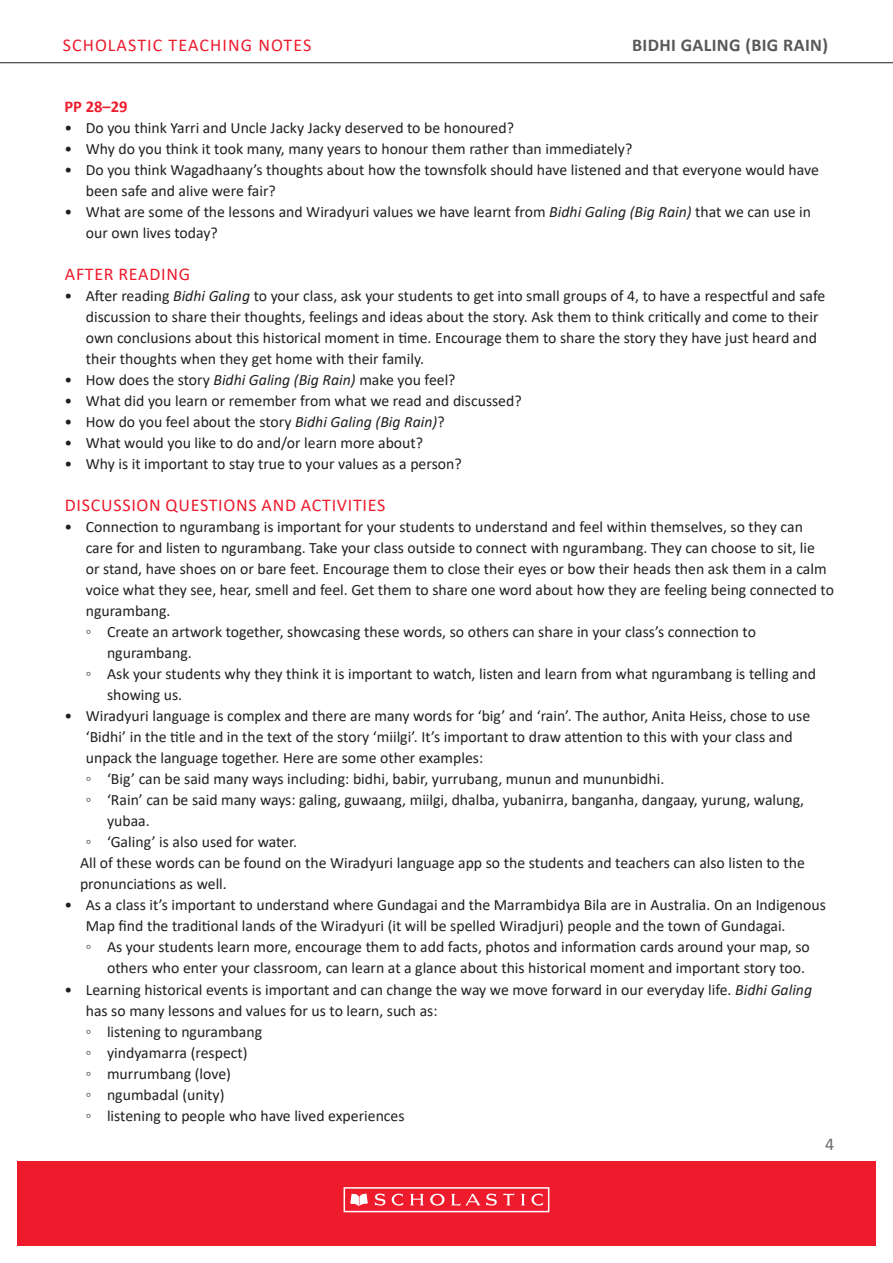
<style>
.page{position:relative;width:893px;height:1263px;background:#fff}
.page>*{position:absolute;margin:0;border:0;box-sizing:border-box;transform-origin:0 0}
.SUB_HEAD_2{font:18px "Calibri";letter-spacing:.04em;color:#ee1b2d}
.SUB_HEAD_2-2{font:18px "Calibri";letter-spacing:.06em;color:#ee1b2d}
.t1{font:700 18px "Calibri";letter-spacing:.02em;color:#57585a}
.t2{font:18px "Calibri";color:#6c6d70}
.SUB_HEAD_3{font:700 16.5px "Calibri";color:#ee1b2d}
.Bullet_points_copy_2{font:15.75px/21px "Calibri";color:#231f20}
.s1{font-style:italic}
</style>
<div class="page">
<div style="left:17px;top:1161px;width:859px;height:85px;background:#ee1b2d"></div>
<div style="left:344px;top:1187px;width:205px;height:25px;border:2px solid #fff"></div>
<svg style="left:350px;top:1193px;width:18px;height:13px"></svg>
<svg style="left:375px;top:1193px;width:28px;height:13px"></svg>
<svg style="left:410px;top:1194px;width:14px;height:11px"></svg>
<svg style="left:521px;top:1194px;width:4px;height:11px"></svg>
<svg style="left:531px;top:1193px;width:12px;height:13px"></svg>
<svg style="left:430px;top:1194px;width:15px;height:11px"></svg>
<svg style="left:451px;top:1193px;width:64px;height:13px"></svg>
<hr style="left:0;top:62px;width:893px;height:1px;background:#231f20">
<p class="SUB_HEAD_2-2" style="left:63px;top:32px;width:250px">SCHOLASTIC TEACHING NOTES</p>
<p class="t1" style="left:632px;top:32px;width:197px">BIDHI GALING (BIG RAIN)</p>
<p class="SUB_HEAD_3" style="left:65px;top:95px;width:64px">PP 28–29</p>
<p class="Bullet_points_copy_2" style="left:65px;top:117px;width:451px">• Do you think Yarri and Uncle Jacky Jacky deserved to be honoured?</p>
<p class="Bullet_points_copy_2" style="left:65px;top:138px;width:569px">• Why do you think it took many, many years to honour them rather than immediately?</p>
<p class="Bullet_points_copy_2" style="left:86px;top:159px;width:735px;text-indent:-21px">• Do you think Wagadhaany’s thoughts about how the townsfolk should have listened and that everyone would have been safe and alive were fair?</p>
<p class="Bullet_points_copy_2" style="left:86px;top:201px;width:727px;text-indent:-21px">• What are some of the lessons and Wiradyuri values we have learnt from <span class="s1">Bidhi Galing (Big Rain)</span> that we can use in our own lives today?</p>
<p class="SUB_HEAD_2" style="left:65px;top:262px;width:127px">AFTER READING</p>
<p class="Bullet_points_copy_2" style="left:86px;top:285px;width:741px;text-indent:-21px">• After reading <span class="s1">Bidhi Galing</span> to your class, ask your students to get into small groups of 4, to have a respectful and safe discussion to share their thoughts, feelings and ideas about the story. Ask them to think critically and come to their own conclusions about this historical moment in time. Encourage them to share the story they have just heard and their thoughts when they get home with their family.</p>
<p class="Bullet_points_copy_2" style="left:65px;top:369px;width:393px">• How does the story <span class="s1">Bidhi Galing (Big Rain)</span> make you feel?</p>
<p class="Bullet_points_copy_2" style="left:65px;top:390px;width:459px">• What did you learn or remember from what we read and discussed?</p>
<p class="Bullet_points_copy_2" style="left:65px;top:411px;width:382px">• How do you feel about the story <span class="s1">Bidhi Galing (Big Rain)</span>?</p>
<p class="Bullet_points_copy_2" style="left:65px;top:432px;width:360px">• What would you like to do and/or learn more about?</p>
<p class="Bullet_points_copy_2" style="left:65px;top:453px;width:399px">• Why is it important to stay true to your values as a person?</p>
<p class="SUB_HEAD_2" style="left:65px;top:493px;width:322px">DISCUSSION QUESTIONS AND ACTIVITIES</p>
<p class="Bullet_points_copy_2" style="left:86px;top:516px;width:750px;text-indent:-21px">• Connection to ngurambang is important for your students to understand and feel within themselves, so they can care for and listen to ngurambang. Take your class outside to connect with ngurambang. They can choose to sit, lie<br>or stand, have shoes on or bare feet. Encourage them to close their eyes or bow their heads then ask them in a calm voice what they see, hear, smell and feel. Get them to share one word about how they are feeling being connected to ngurambang.</p>
<p class="Bullet_points_copy_2" style="left:107px;top:621px;width:650px;text-indent:-21px">◦ Create an artwork together, showcasing these words, so others can share in your class’s connection to ngurambang.</p>
<p class="Bullet_points_copy_2" style="left:107px;top:663px;width:711px;text-indent:-21px">◦ Ask your students why they think it is important to watch, listen and learn from what ngurambang is telling and showing us.</p>
<p class="Bullet_points_copy_2" style="left:86px;top:705px;width:726px;text-indent:-21px">• Wiradyuri language is complex and there are many words for ‘big’ and ‘rain’. The author, Anita Heiss, chose to use ‘Bidhi’ in the title and in the text of the story ‘miilgi’. It’s important to draw attention to this with your class and unpack the language together. Here are some other examples:</p>
<p class="Bullet_points_copy_2" style="left:86px;top:768px;width:580px">◦ ‘Big’ can be said many ways including: bidhi, babir, yurrubang, munun and mununbidhi.</p>
<p class="Bullet_points_copy_2" style="left:107px;top:789px;width:699px;text-indent:-21px">◦ ‘Rain’ can be said many ways: galing, guwaang, miilgi, dhalba, yubanirra, banganha, dangaay, yurung, walung, yubaa.</p>
<p class="Bullet_points_copy_2" style="left:86px;top:831px;width:213px">◦ ‘Galing’ is also used for water.</p>
<p class="Bullet_points_copy_2" style="left:80px;top:852px;width:726px">All of these words can be found on the Wiradyuri language app so the students and teachers can also listen to the pronunciations as well.</p>
<p class="Bullet_points_copy_2" style="left:86px;top:894px;width:742px;text-indent:-21px">• As a class it’s important to understand where Gundagai and the Marrambidya Bila are in Australia. On an Indigenous<br>Map find the traditional lands of the Wiradyuri (it will be spelled Wiradjuri) people and the town of Gundagai.</p>
<p class="Bullet_points_copy_2" style="left:107px;top:936px;width:704px;text-indent:-21px">◦ As your students learn more, encourage them to add facts, photos and information cards around your map, so others who enter your classroom, can learn at a glance about this historical moment and important story too.</p>
<p class="Bullet_points_copy_2" style="left:86px;top:978px;width:728px;text-indent:-21px">• Learning historical events is important and can change the way we move forward in our everyday life. <span class="s1">Bidhi Galing </span>has so many lessons and values for us to learn, such as:</p>
<p class="Bullet_points_copy_2" style="left:86px;top:1020px;width:178px">◦ listening to ngurambang</p>
<p class="Bullet_points_copy_2" style="left:86px;top:1041px;width:163px">◦ yindyamarra (respect)</p>
<p class="Bullet_points_copy_2" style="left:86px;top:1062px;width:147px">◦ murrumbang (love)</p>
<p class="Bullet_points_copy_2" style="left:86px;top:1083px;width:140px">◦ ngumbadal (unity)</p>
<p class="Bullet_points_copy_2" style="left:86px;top:1104px;width:320px">◦ listening to people who have lived experiences</p>
<p class="t2" style="left:825px;top:1131px;width:11px">4</p>
</div>
